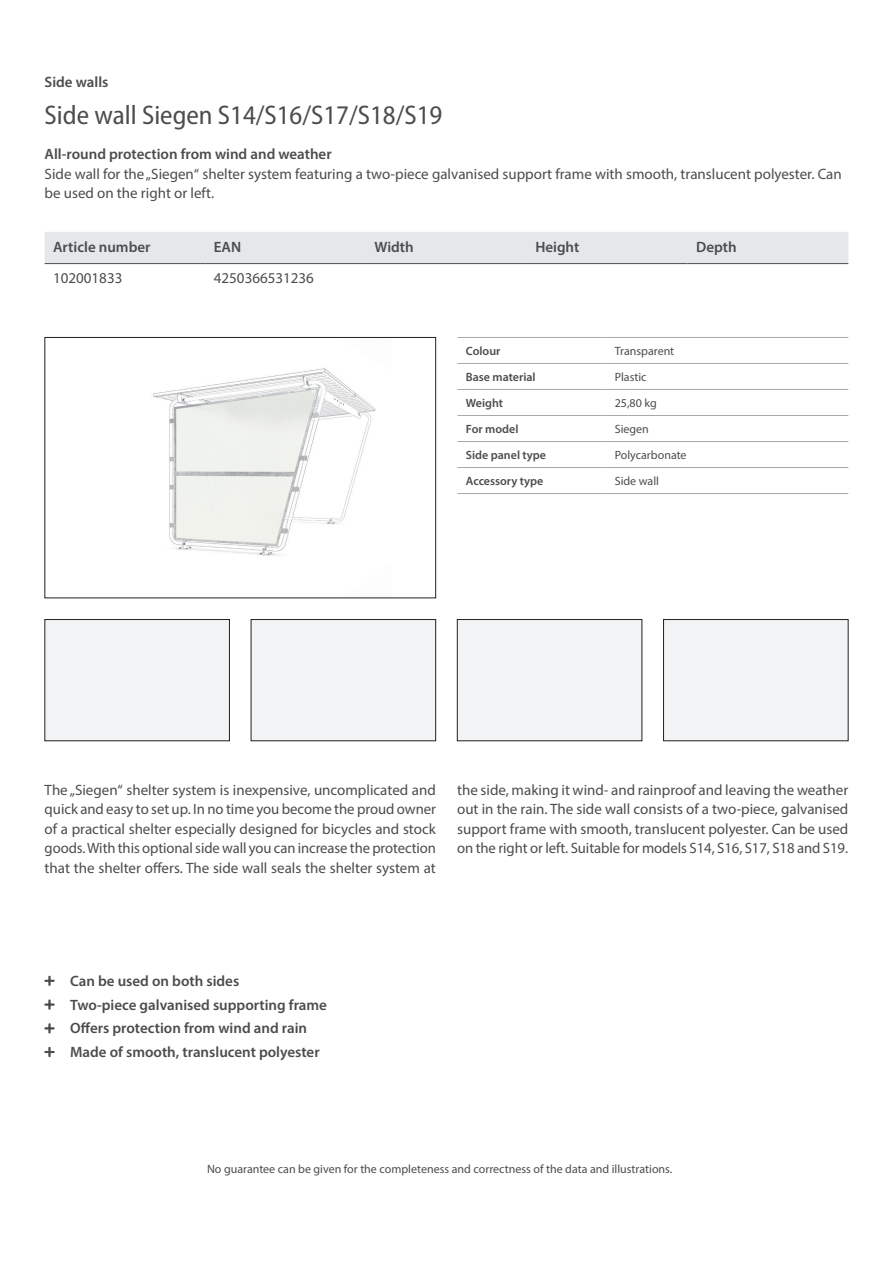
<style>
.page{position:relative;width:893px;height:1263px;background:#fff}
.page>*{position:absolute;margin:0;border:0;box-sizing:border-box;transform-origin:0 0}
.t1{font:semi-condensed 27px "Myriad Pro";color:#4b4c4d}
.t2{font:15px/19.5px "Myriad Pro";color:#4b4c4d;text-align:justify}
.t3{font:600 15px/23.7px "Myriad Pro";color:#4b4c4d}
.t4{font:12px "Myriad Pro";color:#4b4c4d}
.t5{font:600 12px "Myriad Pro";color:#4b4c4d}
</style>
<div class="page">
<img style="left:153px;top:368px;width:223px;height:188px">
<div style="left:45px;top:337px;width:391px;height:261px;border:1px solid #231f20"></div>
<div style="left:45px;top:619px;width:184px;height:122px;background:#f2f3f4"></div>
<div style="left:45px;top:619px;width:185px;height:122px;border:1px solid #231f20"></div>
<div style="left:251px;top:619px;width:185px;height:122px;background:#f2f3f4"></div>
<div style="left:251px;top:619px;width:185px;height:122px;border:1px solid #231f20"></div>
<div style="left:663px;top:619px;width:185px;height:122px;background:#f2f3f4"></div>
<div style="left:663px;top:619px;width:185px;height:122px;border:1px solid #231f20"></div>
<div style="left:457px;top:619px;width:185px;height:122px;background:#f2f3f4"></div>
<div style="left:457px;top:619px;width:185px;height:122px;border:1px solid #231f20"></div>
<div style="left:45px;top:232px;width:803px;height:31px;background:#e6e7e9"></div>
<hr style="left:45px;top:263px;width:160px;height:1px;background:#4b4c4d">
<hr style="left:205px;top:263px;width:161px;height:1px;background:#4b4c4d">
<hr style="left:366px;top:263px;width:161px;height:1px;background:#4b4c4d">
<hr style="left:527px;top:263px;width:161px;height:1px;background:#4b4c4d">
<hr style="left:688px;top:263px;width:160px;height:1px;background:#4b4c4d">
<hr style="left:457px;top:337px;width:149px;height:1px;background:#a8a9ad">
<hr style="left:606px;top:337px;width:242px;height:1px;background:#a8a9ad">
<hr style="left:457px;top:363px;width:149px;height:1px;background:#a8a9ad">
<hr style="left:606px;top:363px;width:242px;height:1px;background:#a8a9ad">
<hr style="left:457px;top:389px;width:149px;height:1px;background:#a8a9ad">
<hr style="left:606px;top:389px;width:242px;height:1px;background:#a8a9ad">
<hr style="left:457px;top:415px;width:149px;height:1px;background:#a8a9ad">
<hr style="left:606px;top:415px;width:242px;height:1px;background:#a8a9ad">
<hr style="left:457px;top:441px;width:149px;height:1px;background:#a8a9ad">
<hr style="left:606px;top:441px;width:242px;height:1px;background:#a8a9ad">
<hr style="left:457px;top:467px;width:149px;height:1px;background:#a8a9ad">
<hr style="left:606px;top:467px;width:242px;height:1px;background:#a8a9ad">
<hr style="left:457px;top:493px;width:149px;height:1px;background:#a8a9ad">
<hr style="left:606px;top:493px;width:242px;height:1px;background:#a8a9ad">
<p class="t3" style="left:45px;top:70px;width:65px">Side walls</p>
<h1 class="t1" style="left:45px;top:99px;width:399px">Side wall Siegen S14/S16/S17/S18/S19</h1>
<p class="t3" style="left:45px;top:142px;width:289px">All-round protection from wind and weather</p>
<p class="t2" style="left:45px;top:164px;width:799px">Side wall for the „Siegen“ shelter system featuring a two-piece galvanised support frame with smooth, translucent polyester. Can be used on the right or left.</p>
<p class="t3" style="left:53px;top:234px;width:99px">Article number</p>
<p class="t3" style="left:214px;top:234px;width:29px">EAN</p>
<p class="t3" style="left:375px;top:234px;width:41px">Width</p>
<p class="t3" style="left:535px;top:234px;width:46px">Height</p>
<p class="t3" style="left:696px;top:234px;width:42px">Depth</p>
<p class="t2" style="left:53px;top:268px;width:71px">102001833</p>
<p class="t2" style="left:214px;top:268px;width:102px">4250366531236</p>
<p class="t5" style="left:466px;top:343px;width:36px">Colour</p>
<p class="t4" style="left:615px;top:344px;width:61px">Transparent</p>
<p class="t5" style="left:466px;top:369px;width:71px">Base material</p>
<p class="t4" style="left:615px;top:370px;width:33px">Plastic</p>
<p class="t5" style="left:466px;top:395px;width:39px">Weight</p>
<p class="t4" style="left:615px;top:396px;width:43px">25,80 kg</p>
<p class="t5" style="left:466px;top:421px;width:54px">For model</p>
<p class="t4" style="left:615px;top:422px;width:36px">Siegen</p>
<p class="t5" style="left:466px;top:447px;width:82px">Side panel type</p>
<p class="t4" style="left:615px;top:448px;width:73px">Polycarbonate</p>
<p class="t5" style="left:466px;top:473px;width:79px">Accessory type</p>
<p class="t4" style="left:615px;top:474px;width:46px">Side wall</p>
<p class="t2" style="left:45px;top:780px;width:393px">The „Siegen“ shelter system is inexpensive, uncomplicated and quick and easy to set up. In no time you become the proud owner of a practical shelter especially designed for bicycles and stock goods. With this optional side wall you can increase the protection that the shelter offers. The side wall seals the shelter system at</p>
<p class="t2" style="left:457px;top:780px;width:393px">the side, making it wind- and rainproof and leaving the weather out in the rain. The side wall consists of a two-piece, galvanised support frame with smooth, translucent polyester. Can be used on the right or left. Suitable for models S14, S16, S17, S18 and S19.</p>
<p class="t3" style="left:70px;top:968px;width:258px">Can be used on both sides<br>Two-piece galvanised supporting frame Offers protection from wind and rain Made of smooth, translucent polyester</p>
<p class="t4" style="left:207px;top:1161px;width:467px">No guarantee can be given for the completeness and correctness of the data and illustrations.</p>
</div>
